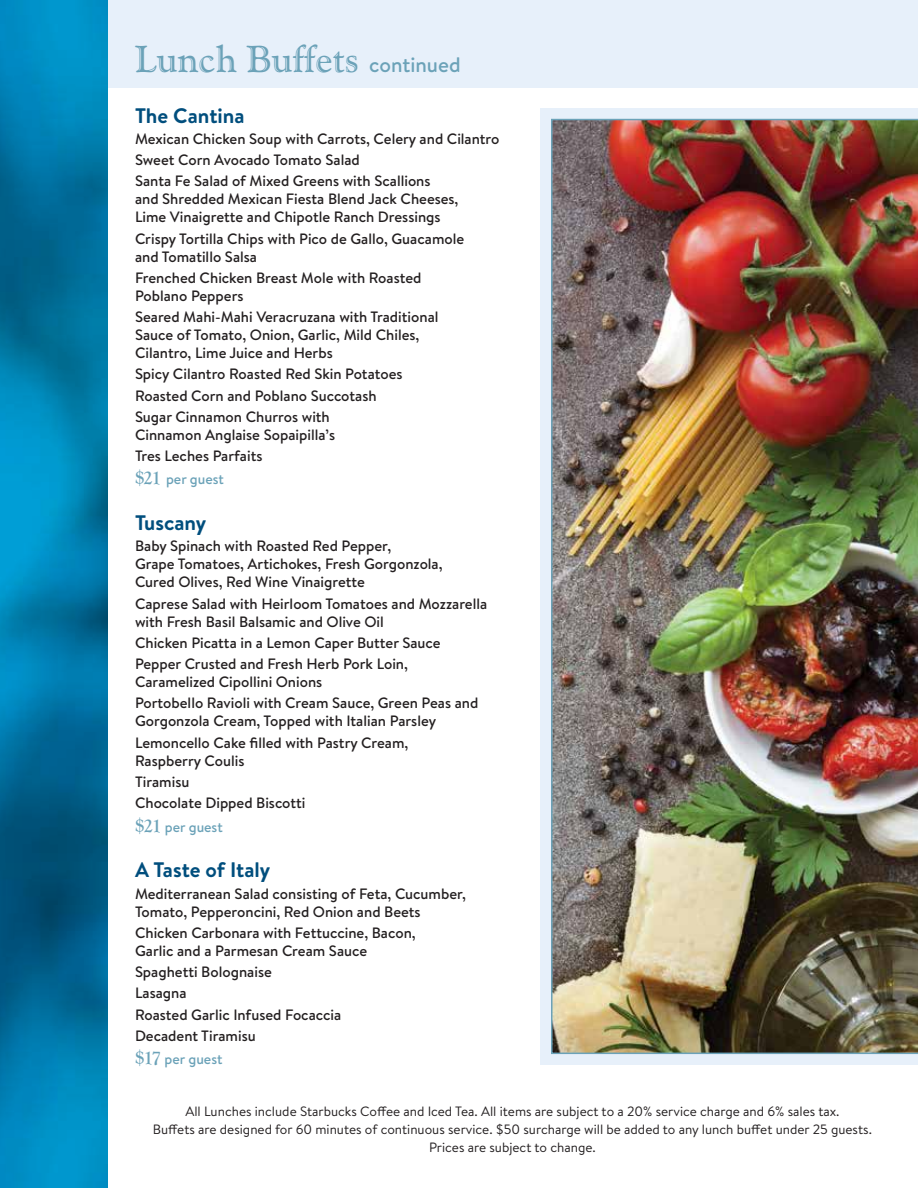
<style>
.page{position:relative;width:918px;height:1188px;background:#fff}
.page>*{position:absolute;margin:0;border:0;box-sizing:border-box;transform-origin:0 0}
.t1{font:37.5px "Goudy Handtooled BT";color:#6ba2b8}
.t2{font:700 21px "Brandon Text";color:#004e7d}
.t3{font:500 15px/21.3px "Brandon Text";color:#231f20}
.t4{font:500 14.25px "Brandon Text";color:#6ba2b8}
.t5{font:13.5px/18px "Brandon Text";color:#231f20;text-align:center}
.s1{font-family:"Brandon Text";font-weight:500;font-size:21px}
.s2{font-family:"Goudy Old Style T";font-weight:700;font-size:19.5px}
</style>
<div class="page">
<div style="left:0;top:0;width:918px;height:88px;background:#e7f0fa"></div>
<div style="left:540px;top:108px;width:378px;height:957px;background:#e7f0fa"></div>
<img style="left:551px;top:119px;width:367px;height:935px">
<img style="left:0;top:0;width:108px;height:1188px">
<h1 class="t1" style="left:135px;top:36px;width:327px">Lunch Buffets <span class="s1">continued</span></h1>
<h2 class="t2" style="left:135px;top:101px;width:111px">The Cantina</h2>
<p class="t3" style="left:135px;top:128px;width:366px">Mexican Chicken Soup with Carrots, Celery and Cilantro<br>Sweet Corn Avocado Tomato Salad<br>Santa Fe Salad of Mixed Greens with Scallions</p>
<p class="t3" style="left:135px;top:190px;width:325px;line-height:18px">and Shredded Mexican Fiesta Blend Jack Cheeses,<br>Lime Vinaigrette and Chipotle Ranch Dressings</p>
<p class="t3" style="left:135px;top:229px;width:331px;line-height:18px">Crispy Tortilla Chips with Pico de Gallo, Guacamole and Tomatillo Salsa</p>
<p class="t3" style="left:135px;top:268px;width:288px;line-height:18px">Frenched Chicken Breast Mole with Roasted<br>Poblano Peppers</p>
<p class="t3" style="left:135px;top:308px;width:305px;line-height:18px">Seared Mahi-Mahi Veracruzana with Traditional<br>Sauce of Tomato, Onion, Garlic, Mild Chiles,<br>Cilantro, Lime Juice and Herbs</p>
<p class="t3" style="left:135px;top:363px;width:269px">Spicy Cilantro Roasted Red Skin Potatoes<br>Roasted Corn and Poblano Succotash<br>Sugar Cinnamon Churros with</p>
<p class="t3" style="left:135px;top:424px;width:202px">Cinnamon Anglaise Sopaipilla’s<br>Tres Leches Parfaits</p>
<p class="t4" style="left:135px;top:470px;width:90px"><span class="s2">$21</span> per guest</p>
<h2 class="t2" style="left:135px;top:508px;width:73px">Tuscany</h2>
<p class="t3" style="left:135px;top:537px;width:309px;line-height:18px">Baby Spinach with Roasted Red Pepper,<br>Grape Tomatoes, Artichokes, Fresh Gorgonzola,<br>Cured Olives, Red Wine Vinaigrette</p>
<p class="t3" style="left:135px;top:594px;width:354px;line-height:18px">Caprese Salad with Heirloom Tomatoes and Mozzarella with Fresh Basil Balsamic and Olive Oil</p>
<p class="t3" style="left:135px;top:632px;width:307px">Chicken Picatta in a Lemon Caper Butter Sauce<br>Pepper Crusted and Fresh Herb Pork Loin,</p>
<p class="t3" style="left:135px;top:671px;width:345px">Caramelized Cipollini Onions<br>Portobello Ravioli with Cream Sauce, Green Peas and</p>
<p class="t3" style="left:135px;top:710px;width:303px">Gorgonzola Cream, Topped with Italian Parsley<br>Lemoncello Cake filled with Pastry Cream,</p>
<p class="t3" style="left:135px;top:750px;width:172px">Raspberry Coulis<br>Tiramisu<br>Chocolate Dipped Biscotti</p>
<p class="t4" style="left:135px;top:817px;width:89px"><span class="s2">$21</span> per guest</p>
<h2 class="t2" style="left:135px;top:855px;width:137px">A Taste of Italy</h2>
<p class="t3" style="left:135px;top:884px;width:333px;line-height:18px">Mediterranean Salad consisting of Feta, Cucumber,<br>Tomato, Pepperoncini, Red Onion and Beets</p>
<p class="t3" style="left:135px;top:923px;width:282px;line-height:18px">Chicken Carbonara with Fettuccine, Bacon,<br>Garlic and a Parmesan Cream Sauce</p>
<p class="t3" style="left:135px;top:961px;width:208px">Spaghetti Bolognaise<br>Lasagna<br>Roasted Garlic Infused Focaccia<br>Decadent Tiramisu</p>
<p class="t4" style="left:135px;top:1049px;width:89px"><span class="s2">$17</span> per guest</p>
<p class="t5" style="left:153px;top:1102px;width:721px">All Lunches include Starbucks Coffee and Iced Tea. All items are subject to a 20% service charge and 6% sales tax.<br>Buffets are designed for 60 minutes of continuous service. $50 surcharge will be added to any lunch buffet under 25 guests.<br>Prices are subject to change.</p>
</div>
